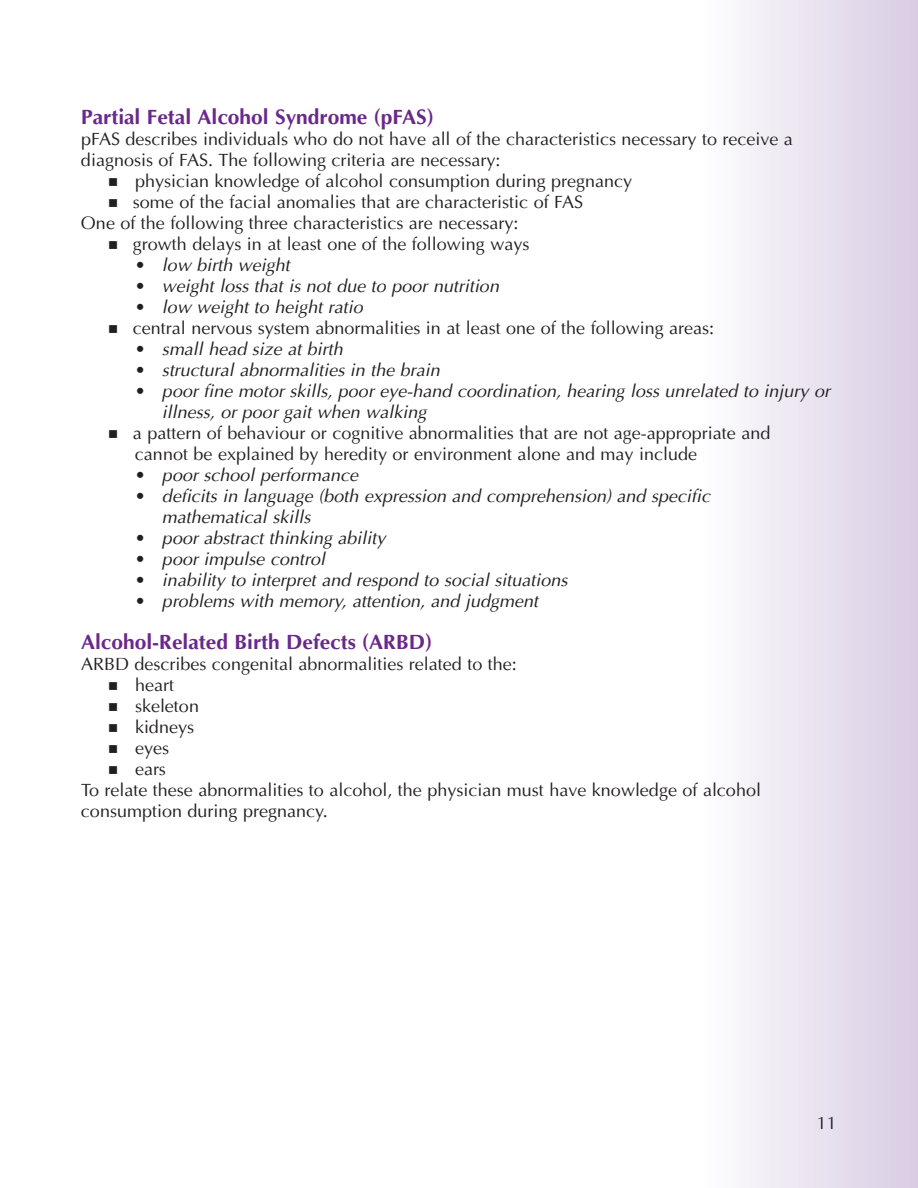
<style>
.page{position:relative;width:918px;height:1188px;background:#fff}
.page>*{position:absolute;margin:0;border:0;box-sizing:border-box;transform-origin:0 0}
.t1{font:700 21px "Ottawa";color:#6a288a}
.t2{font:18px/21px "Ottawa Plain";color:#231f20}
.t3{font:italic 18px/21px "Ottawa";color:#231f20}
.s1{font-family:"Ottawa Plain";font-style:normal}
</style>
<div class="page">
<div style="left:702px;top:0;width:216px;height:1188px;background:linear-gradient(to right,#fdfdfe,#d8cce3)"></div>
<p class="t1" style="left:81px;top:108px;width:354px">Partial Fetal Alcohol Syndrome (pFAS)</p>
<p class="t2" style="left:81px;top:130px;width:713px">pFAS describes individuals who do not have all of the characteristics necessary to receive a diagnosis of FAS. The following criteria are necessary:</p>
<p class="t2" style="left:108px;top:172px;width:526px">■ physician knowledge of alcohol consumption during pregnancy</p>
<p class="t2" style="left:81px;top:193px;width:504px;text-indent:27px">■ some of the facial anomalies that are characteristic of FAS<br>One of the following three characteristics are necessary:</p>
<p class="t2" style="left:108px;top:235px;width:423px">■ growth delays in at least one of the following ways</p>
<p class="t3" style="left:135px;top:256px;width:156px"><span class="s1">•</span> low birth weight</p>
<p class="t3" style="left:135px;top:277px;width:366px"><span class="s1">•</span> weight loss that is not due to poor nutrition</p>
<p class="t3" style="left:135px;top:298px;width:229px"><span class="s1">•</span> low weight to height ratio</p>
<p class="t2" style="left:108px;top:319px;width:608px">■ central nervous system abnormalities in at least one of the following areas:</p>
<p class="t3" style="left:135px;top:340px;width:209px"><span class="s1">•</span> small head size at birth</p>
<p class="t3" style="left:135px;top:361px;width:306px"><span class="s1">•</span> structural abnormalities in the brain</p>
<p class="t3" style="left:162px;top:382px;width:670px;text-indent:-27px"><span class="s1">•</span> poor fine motor skills, poor eye-hand coordination, hearing loss unrelated to injury or illness, or poor gait when walking</p>
<p class="t2" style="left:135px;top:424px;width:637px;text-indent:-27px">■ a pattern of behaviour or cognitive abnormalities that are not age-appropriate and cannot be explained by heredity or environment alone and may include</p>
<p class="t3" style="left:135px;top:466px;width:225px"><span class="s1">•</span> poor school performance</p>
<p class="t3" style="left:162px;top:487px;width:550px;text-indent:-27px"><span class="s1">•</span> deficits in language (both expression and comprehension) and specific mathematical skills</p>
<p class="t3" style="left:135px;top:529px;width:252px"><span class="s1">•</span> poor abstract thinking ability</p>
<p class="t3" style="left:135px;top:550px;width:192px"><span class="s1">•</span> poor impulse control</p>
<p class="t3" style="left:135px;top:571px;width:434px"><span class="s1">•</span> inability to interpret and respond to social situations</p>
<p class="t3" style="left:135px;top:592px;width:405px"><span class="s1">•</span> problems with memory, attention, and judgment</p>
<p class="t1" style="left:81px;top:633px;width:353px">Alcohol-Related Birth Defects (ARBD)</p>
<p class="t2" style="left:81px;top:655px;width:437px">ARBD describes congenital abnormalities related to the:</p>
<p class="t2" style="left:108px;top:676px;width:67px">■ heart</p>
<p class="t2" style="left:108px;top:697px;width:93px">■ skeleton</p>
<p class="t2" style="left:108px;top:718px;width:88px">■ kidneys</p>
<p class="t2" style="left:108px;top:739px;width:63px">■ eyes</p>
<p class="t2" style="left:81px;top:760px;width:682px;text-indent:27px">■ ears<br>To relate these abnormalities to alcohol, the physician must have knowledge of alcohol consumption during pregnancy.</p>
<p class="t2" style="left:817px;top:1114px;width:22px">11</p>
</div>
